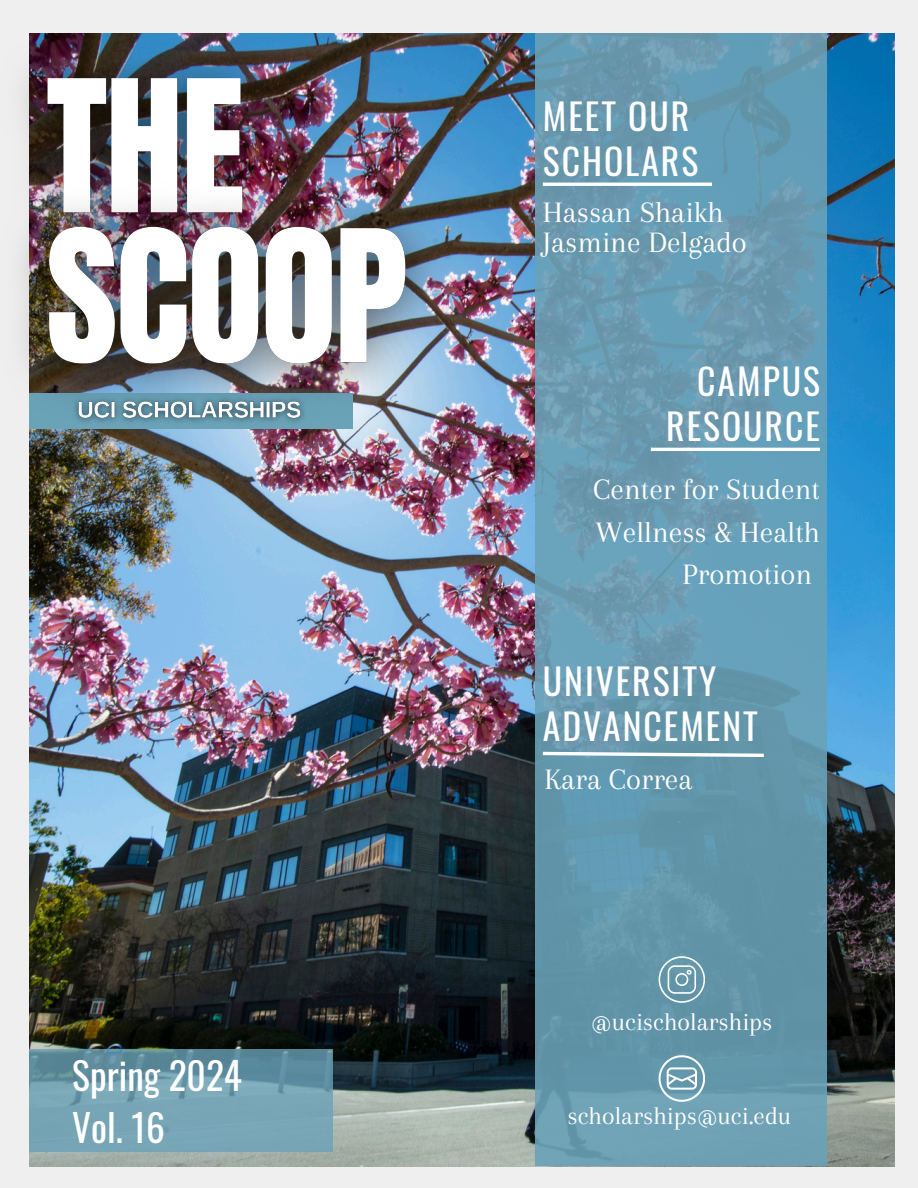
<style>
.page{position:relative;width:918px;height:1188px;background:#efefef}
.page>*{position:absolute;margin:0;border:0;box-sizing:border-box;transform-origin:0 0}
.t1{font:37.5px/51.8px "Oswald";color:#fff}
.t2{font:35.7px/45px "Oswald";letter-spacing:.055em;color:#fff}
.t3{font:30.75px/42.8px "Arapey";color:#fff;text-align:right}
.t4{font:25.8px "Arapey";color:#fff}
</style>
<div class="page">
<img style="left:29px;top:33px;width:865px;height:1133px">
<div style="left:535px;top:33px;width:291px;height:1133px;background:linear-gradient(to right,#699aaf,#659bb2)"></div>
<hr style="left:543px;top:183px;width:169px;height:3px;background:#fff">
<hr style="left:651px;top:448px;width:169px;height:3px;background:#fff">
<svg style="left:29px;top:1049px;width:304px;height:102px;background:#6e9dad"></svg>
<svg style="left:659px;top:956px;width:46px;height:46px;background:#83abba"></svg>
<svg style="left:539px;top:750px;width:228px;height:9px"></svg>
<svg style="left:659px;top:1055px;width:46px;height:46px"></svg>
<img style="left:22px;top:33px;width:451px;height:404px">
<img style="left:68px;top:390px;width:244px;height:40px">
<h4 class="t1" style="left:72px;top:1049px;width:171px">Spring 2024<br>Vol. 16</h4>
<h3 class="t2" style="left:543px;top:92px;width:157px">MEET OUR<br>SCHOLARS</h3>
<h4 class="t3" style="left:543px;top:191px;width:182px">Hassan Shaikh</h4>
<h4 class="t3" style="left:543px;top:221px;width:206px">Jasmine Delgado</h4>
<h4 class="t2" style="left:666px;top:357px;width:155px;text-align:right">CAMPUS<br>RESOURCE</h4>
<h2 class="t3" style="left:593px;top:468px;width:228px">Center for Student<br>Wellness &amp; Health<br>Promotion</h2>
<p class="t2" style="left:543px;top:658px;width:217px">UNIVERSITY<br>ADVANCEMENT</p>
<h5 class="t3" style="left:544px;top:758px;width:150px">Kara Correa</h5>
<h2 class="t4" style="left:591px;top:1008px;width:183px">@ucischolarships</h2>
<h2 class="t4" style="left:568px;top:1102px;width:225px">scholarships@uci.edu</h2>
</div>
